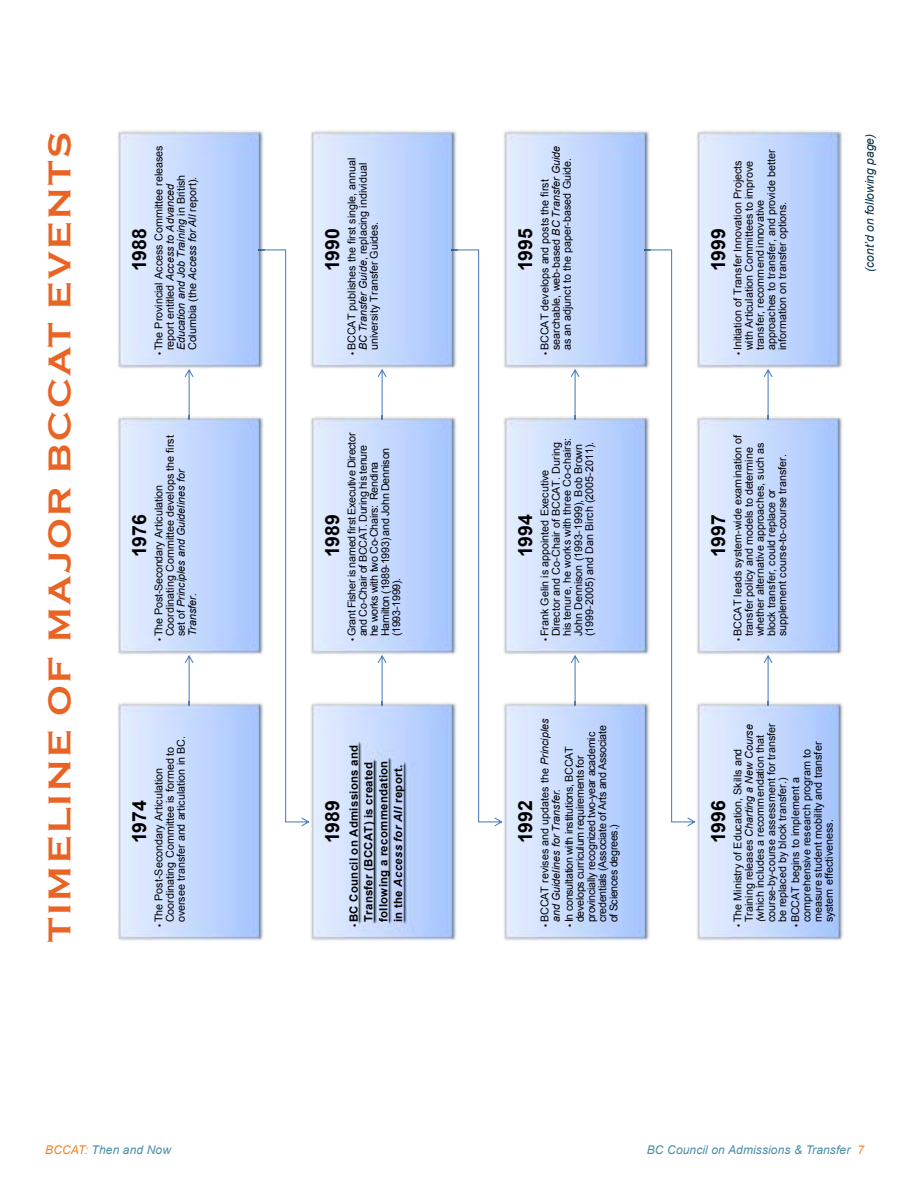
<style>
.page{position:relative;width:918px;height:1188px;background:#fff}
.page>*{position:absolute;margin:0;border:0;box-sizing:border-box;transform-origin:0 0}
.t1{font:700 32.4px "Copperplate Gothic";letter-spacing:.07em;color:#e96424;scale:1.11 1}
.t2{font:700 19.5px "Arial";color:#000}
.t3{font:italic 12px "Arial";letter-spacing:.01em;color:#488da9}
.t4{font:italic 12px "Arial";color:#032f46}
.t5{font:700 11.4px/14.9px "Arial";letter-spacing:.03em;color:#000}
.t6{font:10.8px/11.2px "Arial";color:#000}
.t7{font:10.8px/11.2px "Arial";letter-spacing:-.025em;color:#000}
.t8{font:italic 10.8px/11.1px "Arial";color:#000}
.s1{font-style:inherit}
.s2{font-style:italic}
.s3{font-style:normal}
.s4{font-weight:400}
.s5{color:#f58220}
</style>
<div class="page">
<img style="left:117px;top:702px;width:147px;height:239px">
<img style="left:117px;top:416px;width:142px;height:239px">
<svg style="left:185px;top:655px;width:9px;height:51px"></svg>
<img style="left:117px;top:130px;width:147px;height:239px">
<svg style="left:185px;top:369px;width:9px;height:51px"></svg>
<svg style="left:259px;top:249px;width:51px;height:577px"></svg>
<img style="left:310px;top:702px;width:147px;height:239px">
<img style="left:310px;top:416px;width:142px;height:239px">
<svg style="left:378px;top:655px;width:9px;height:51px"></svg>
<img style="left:310px;top:130px;width:147px;height:239px">
<svg style="left:378px;top:369px;width:9px;height:51px"></svg>
<svg style="left:452px;top:249px;width:51px;height:577px"></svg>
<img style="left:503px;top:702px;width:147px;height:239px">
<img style="left:503px;top:416px;width:142px;height:239px">
<svg style="left:571px;top:655px;width:9px;height:51px"></svg>
<img style="left:503px;top:130px;width:147px;height:239px">
<svg style="left:571px;top:369px;width:9px;height:51px"></svg>
<svg style="left:645px;top:249px;width:51px;height:577px"></svg>
<img style="left:696px;top:702px;width:147px;height:239px">
<img style="left:696px;top:416px;width:147px;height:239px">
<svg style="left:764px;top:655px;width:8px;height:51px"></svg>
<img style="left:696px;top:130px;width:147px;height:239px">
<svg style="left:764px;top:369px;width:8px;height:51px"></svg>
<p class="t1" style="left:42px;top:942px;width:731px;rotate:-90deg">TIMELINE OF MAJOR BCCAT EVENTS</p>
<p class="t4" style="left:862px;top:272px;width:140px;rotate:-90deg">(cont’d on following page)</p>
<p class="t6" style="left:153px;top:350px;width:206px;text-indent:-5px;rotate:-90deg"><span class="s1">•</span> The Provincial Access Committee releases report entitled <span class="s2">Access to Advanced Education and Job Training</span> in British Columbia (the <span class="s2">Access for All</span> report).</p>
<p class="t6" style="left:539px;top:350px;width:206px;text-indent:-5px;rotate:-90deg"><span class="s1">•</span> BCCAT develops and posts the first searchable, web-based <span class="s2">BC Transfer Guide </span>as an adjunct to the paper-based Guide.</p>
<p class="t6" style="left:732px;top:350px;width:202px;text-indent:-5px;rotate:-90deg"><span class="s1">•</span> Initiation of Transfer Innovation Projects with Articulation Committees to improve transfer, recommend innovative approaches to transfer, and provide better information on transfer options.</p>
<p class="t6" style="left:346px;top:350px;width:194px;text-indent:-5px;rotate:-90deg"><span class="s1">•</span> BCCAT publishes the first single, annual<br><span class="s2">BC Transfer Guide</span>, replacing individual university Transfer Guides.</p>
<p class="t2" style="left:513px;top:271px;width:45px;rotate:-90deg">1995</p>
<p class="t2" style="left:127px;top:271px;width:45px;rotate:-90deg">1988</p>
<p class="t2" style="left:706px;top:271px;width:45px;rotate:-90deg">1999</p>
<p class="t2" style="left:320px;top:271px;width:45px;rotate:-90deg">1990</p>
<p class="t7" style="left:346px;top:636px;width:206px;text-indent:-5px;rotate:-90deg"><span class="s1">•</span> Grant Fisher is named first Executive Director and Co-Chair of BCCAT. During his tenure he works with two Co-Chairs: Rendina Hamilton (1989-1993) and John Dennison (1993-1999).</p>
<p class="t6" style="left:732px;top:636px;width:204px;text-indent:-5px;rotate:-90deg"><span class="s1">•</span> BCCAT leads system-wide examination of transfer policy and models to determine whether alternative approaches, such as block transfer, could replace or supplement course-to-course transfer.</p>
<p class="t6" style="left:153px;top:636px;width:203px;text-indent:-5px;rotate:-90deg"><span class="s1">•</span> The Post-Secondary Articulation<br>Coordinating Committee develops the first set of <span class="s2">Principles and Guidelines for<br>Transfer.</span></p>
<p class="t6" style="left:539px;top:636px;width:200px;text-indent:-5px;rotate:-90deg"><span class="s1">•</span> Frank Gelin is appointed Executive Director and Co-Chair of BCCAT. During his tenure, he works with three Co-chairs:<br>John Dennison (1993-1999), Bob Brown (1999-2005) and Dan Birch (2005-2011).</p>
<p class="t2" style="left:513px;top:557px;width:45px;rotate:-90deg">1994</p>
<p class="t2" style="left:127px;top:557px;width:45px;rotate:-90deg">1976</p>
<p class="t2" style="left:706px;top:557px;width:45px;rotate:-90deg">1997</p>
<p class="t2" style="left:320px;top:557px;width:45px;rotate:-90deg">1989</p>
<p class="t8" style="left:539px;top:922px;width:205px;text-indent:-5px;rotate:-90deg"><span class="s3">•</span> <span class="s3">BCCAT revises and updates the</span> Principles and Guidelines for Transfer.</p>
<p class="t7" style="left:564px;top:922px;width:199px;text-indent:-5px;rotate:-90deg"><span class="s1">•</span> In consultation with institutions, BCCAT develops curriculum requirements for provincially recognized two-year academic credentials (Associate of Arts and Associate of Sciences degrees.)</p>
<p class="t6" style="left:732px;top:922px;width:201px;text-indent:-5px;rotate:-90deg"><span class="s1">•</span> The Ministry of Education, Skills and Training releases <span class="s2">Charting a New Course (</span>which includes a recommendation that course-by-course assessment for transfer be replaced by block transfer.)</p>
<p class="t6" style="left:153px;top:922px;width:188px;text-indent:-5px;rotate:-90deg"><span class="s1">•</span> The Post-Secondary Articulation<br>Coordinating Committee is formed to oversee transfer and articulation in BC.</p>
<p class="t6" style="left:790px;top:922px;width:182px;text-indent:-5px;rotate:-90deg"><span class="s1">•</span> BCCAT begins to implement a comprehensive research program to measure student mobility and transfer system effectiveness.</p>
<p class="t5" style="left:347px;top:922px;width:179px;text-indent:-5px;rotate:-90deg"><span class="s4">•</span> BC Council on Admissions and<br>Transfer (BCCAT) is created following a recommendation<br>in the <span class="s2">Access for All</span> report.</p>
<p class="t2" style="left:127px;top:843px;width:45px;rotate:-90deg">1974</p>
<p class="t2" style="left:706px;top:843px;width:45px;rotate:-90deg">1996</p>
<p class="t2" style="left:320px;top:843px;width:45px;rotate:-90deg">1989</p>
<p class="t2" style="left:513px;top:843px;width:45px;rotate:-90deg">1992</p>
<p class="t3" style="left:45px;top:1142px;width:127px"><span class="s5">BCCAT:</span> Then and Now</p>
<p class="t3" style="left:647px;top:1142px;width:219px">BC Council on Admissions &amp; Transfer <span class="s5">7</span></p>
</div>
